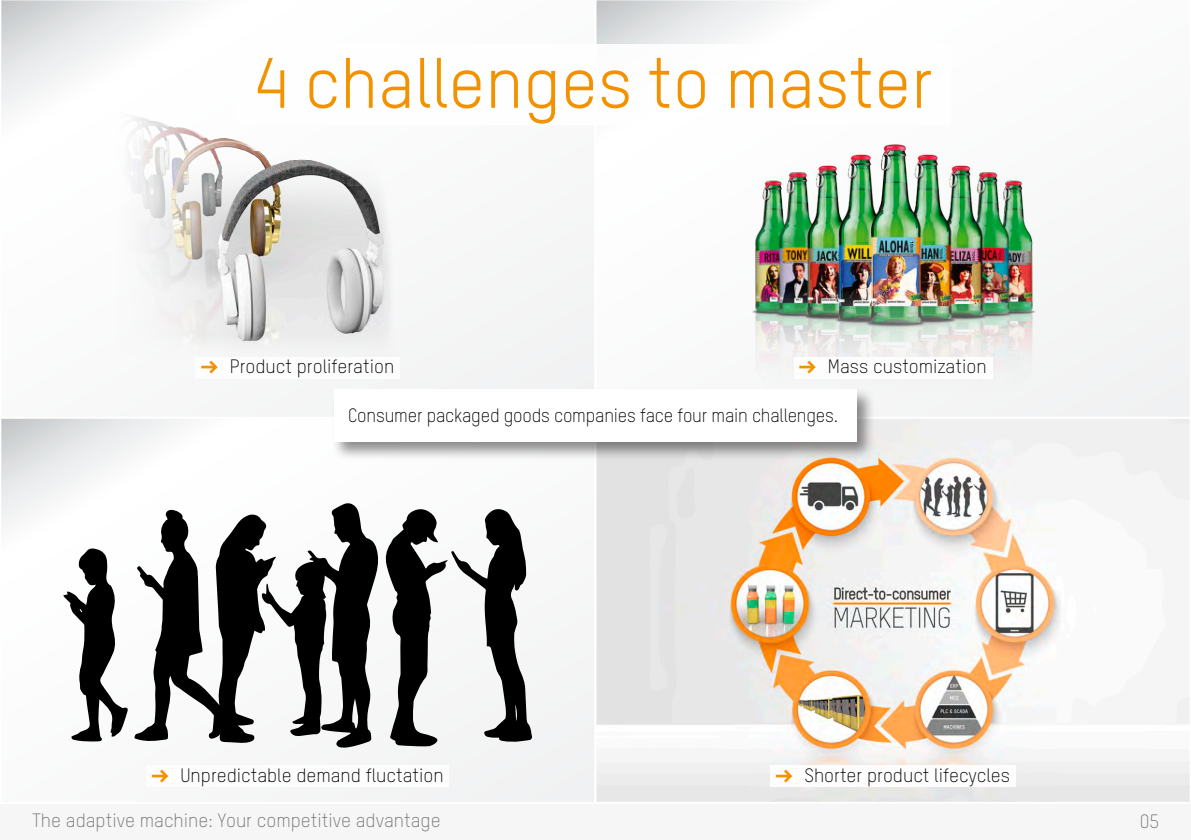
<style>
.page{position:relative;width:1191px;height:840px;background:#fff}
.page>*{position:absolute;margin:0;border:0;box-sizing:border-box;transform-origin:0 0}
.t1{font:70px "TSTARPRO";color:#f29200}
.t2{font:300 19px "TSTARPRO";color:#000}
.t3{font:300 19px "TSTARPRO";color:#000;scale:.95 1}
.t4{font:300 19px "TSTARPRO";color:#747377}
.s1{font-family:"Pfeil Font";font-weight:400;font-size:28px;color:#f29200}
</style>
<div class="page">
<div style="left:0;top:803px;width:1191px;height:36px;background:#f6f6f7"></div>
<svg style="left:1px;top:0;width:593px;height:416px"></svg>
<img style="left:596px;top:0;width:594px;height:416px">
<svg style="left:3px;top:419px;width:590px;height:381px"></svg>
<svg style="left:63px;top:548px;width:65px;height:193px"></svg>
<svg style="left:134px;top:501px;width:245px;height:246px"></svg>
<svg style="left:385px;top:507px;width:147px;height:239px"></svg>
<img style="left:597px;top:419px;width:591px;height:381px">
<div style="left:594px;top:416px;width:597px;height:387px;border:2px solid #fff"></div>
<div style="left:235px;top:45px;width:715px;height:80px;background:#fff"></div>
<div style="left:331px;top:386px;width:544px;height:75px;background:#000;opacity:.45"></div>
<div style="left:334px;top:389px;width:522px;height:52px;background:#fff"></div>
<div style="left:794px;top:356px;width:198px;height:22px;background:#fdfdfd"></div>
<div style="left:196px;top:356px;width:204px;height:22px;background:#fdfdfd"></div>
<div style="left:770px;top:764px;width:245px;height:22px;background:#fdfdfd"></div>
<div style="left:146px;top:764px;width:303px;height:22px;background:#fdfdfd"></div>
<h1 class="t1" style="left:253px;top:37px;width:681px">4 challenges to master</h1>
<p class="t2" style="left:201px;top:354px;width:194px"><span class="s1">&lt;</span> Product proliferation</p>
<p class="t2" style="left:799px;top:354px;width:188px"><span class="s1">&lt;</span> Mass customization</p>
<p class="t3" style="left:348px;top:402px;width:517px">Consumer packaged goods companies face four main challenges.</p>
<p class="t2" style="left:152px;top:762px;width:293px"><span class="s1">&lt;</span> Unpredictable demand fluctation</p>
<p class="t2" style="left:776px;top:762px;width:236px"><span class="s1">&lt;</span> Shorter product lifecycles</p>
<p class="t4" style="left:32px;top:807px;width:410px">The adaptive machine: Your competitive advantage</p>
<p class="t4" style="left:1139px;top:808px;width:21px">05</p>
</div>
